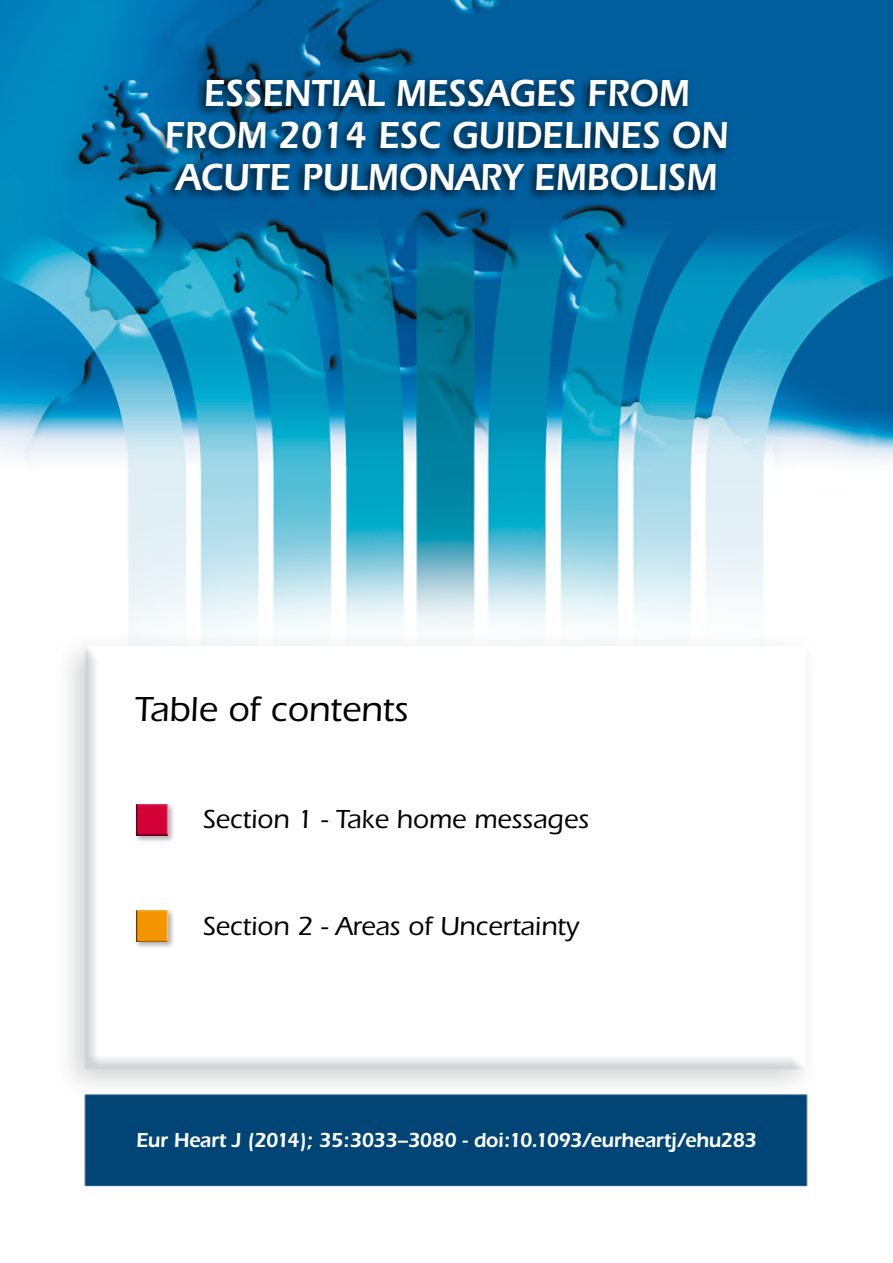
<style>
.page{position:relative;width:893px;height:1263px;background:#fff}
.page>*{position:absolute;margin:0;border:0;box-sizing:border-box;transform-origin:0 0}
.t1{font:600 39px/42px "Itc Eras";color:#fff;text-align:center;scale:.9 1}
.t2{font:500 36px "Itc Eras";color:#000}
.t3{font:500 27px "Itc Eras";color:#000}
.t4{font:600 21px "Itc Eras";letter-spacing:-.025em;color:#fff;scale:.95 1}
</style>
<div class="page">
<img style="left:0;top:0;width:893px;height:1187px">
<div style="left:155px;top:76px;width:575px;height:126px;background:#000;opacity:.75"></div>
<div style="left:134px;top:802px;width:41px;height:41px;background:#000;opacity:.3"></div>
<div style="left:136px;top:802px;width:34px;height:34px;background:#fff;opacity:.75"></div>
<div style="left:136px;top:802px;width:33px;height:34px;background:#000;opacity:.75"></div>
<div style="left:134px;top:908px;width:41px;height:41px;background:#000;opacity:.3"></div>
<div style="left:136px;top:908px;width:34px;height:34px;background:#fff;opacity:.75"></div>
<div style="left:136px;top:908px;width:33px;height:34px;background:#000;opacity:.75"></div>
<p class="t1" style="left:164px;top:72px;width:628px">ESSENTIAL MESSAGES FROM<br>FROM 2014 ESC GUIDELINES ON<br>ACUTE PULMONARY EMBOLISM</p>
<p class="t2" style="left:135px;top:689px;width:275px">Table of contents</p>
<p class="t3" style="left:203px;top:804px;width:388px">Section 1 - Take home messages</p>
<p class="t3" style="left:203px;top:910px;width:378px">Section 2 - Areas of Uncertainty</p>
<p class="t4" style="left:136px;top:1127px;width:655px">Eur Heart J (2014); 35:3033–3080 - doi:10.1093/eurheartj/ehu283</p>
</div>
